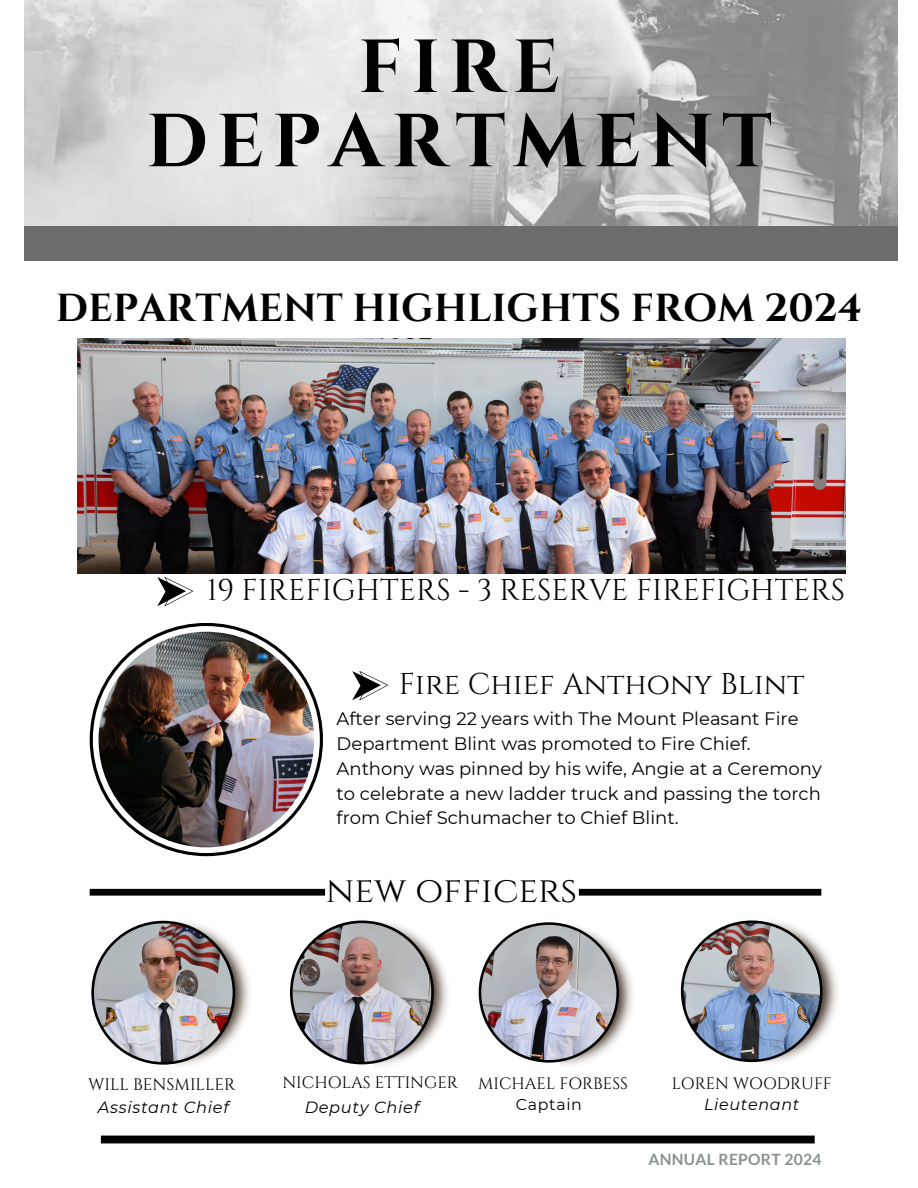
<style>
.page{position:relative;width:918px;height:1188px;background:#fff}
.page>*{position:absolute;margin:0;border:0;box-sizing:border-box;transform-origin:0 0}
.t1{font:700 75px/74.2px "Cinzel";letter-spacing:.11em;color:#000;text-align:center}
.t2{font:700 39px "Cinzel";color:#000}
.t3{font:36px "Cinzel";color:#000}
.t4{font:30px "Cinzel";color:#000}
.t5{font:18px/24.8px "Montserrat";color:#000}
.t6{font:16.65px "Cinzel";color:#000}
.t7{font:16.5px "Cinzel";color:#000}
.t8{font:italic 16.2px "Montserrat";letter-spacing:.04em;color:#000}
.t9{font:italic 15.9px "Montserrat";letter-spacing:.04em;color:#000}
.t10{font:15.75px "Montserrat";letter-spacing:.04em;color:#000}
.t11{font:700 15.6px "Lato";letter-spacing:.02em;color:#86928e}
</style>
<div class="page">
<img style="left:25px;top:0;width:873px;height:227px">
<div style="left:25px;top:227px;width:873px;height:34px;background:#6d6c6a"></div>
<div style="left:101px;top:1136px;width:714px;height:7px;background:#000"></div>
<img style="left:78px;top:339px;width:767px;height:235px">
<img style="left:561px;top:954px;width:72px;height:112px">
<img style="left:479px;top:922px;width:140px;height:141px">
<img style="left:374px;top:951px;width:74px;height:115px">
<img style="left:290px;top:921px;width:144px;height:143px">
<img style="left:764px;top:950px;width:74px;height:113px">
<img style="left:681px;top:920px;width:142px;height:142px">
<img style="left:175px;top:951px;width:75px;height:115px">
<img style="left:91px;top:921px;width:144px;height:144px">
<svg style="left:90px;top:623px;width:233px;height:233px;fill:#000"></svg>
<svg style="left:93px;top:626px;width:227px;height:227px"></svg>
<img style="left:99px;top:632px;width:215px;height:215px;border-radius:50%">
<div style="left:90px;top:889px;width:731px;height:7px;background:#000"></div>
<div style="left:325px;top:880px;width:254px;height:22px;background:#fff"></div>
<svg style="left:157px;top:577px;width:36px;height:29px"></svg>
<svg style="left:352px;top:671px;width:36px;height:29px"></svg>
<p class="t1" style="left:146px;top:32px;width:628px">FIRE<br>DEPARTMENT</p>
<p class="t2" style="left:56px;top:283px;width:807px">DEPARTMENT HIGHLIGHTS FROM 2024</p>
<p class="t4" style="left:207px;top:571px;width:640px">19 FIREFIGHTERS - 3 RESERVE FIREFIGHTERS</p>
<p class="t4" style="left:399px;top:665px;width:407px">Fire Chief Anthony Blint</p>
<p class="t5" style="left:337px;top:707px;width:464px">After serving 22 years with The Mount Pleasant Fire<br>Department Blint was promoted to Fire Chief.</p>
<p class="t5" style="left:337px;top:756px;width:487px">Anthony was pinned by his wife, Angie at a Ceremony</p>
<h3 class="t5" style="left:337px;top:781px;width:486px">to celebrate a new ladder truck and passing the torch from Chief Schumacher to Chief Blint.</h3>
<p class="t3" style="left:326px;top:867px;width:252px">new officers</p>
<p class="t6" style="left:88px;top:1074px;width:149px">WILL BENSMILLER</p>
<p class="t8" style="left:98px;top:1098px;width:133px">Assistant Chief</p>
<p class="t7" style="left:282px;top:1072px;width:177px">NICHOLAS ETTINGER</p>
<p class="t8" style="left:305px;top:1097px;width:116px">Deputy Chief</p>
<p class="t7" style="left:478px;top:1073px;width:151px">MICHAEL FORBESS</p>
<p class="t10" style="left:516px;top:1095px;width:68px">Captain</p>
<p class="t7" style="left:672px;top:1073px;width:162px">LOREN WOODRUFF</p>
<p class="t9" style="left:704px;top:1095px;width:97px">Lieutenant</p>
<h5 class="t11" style="left:648px;top:1149px;width:174px">ANNUAL REPORT 2024</h5>
</div>
